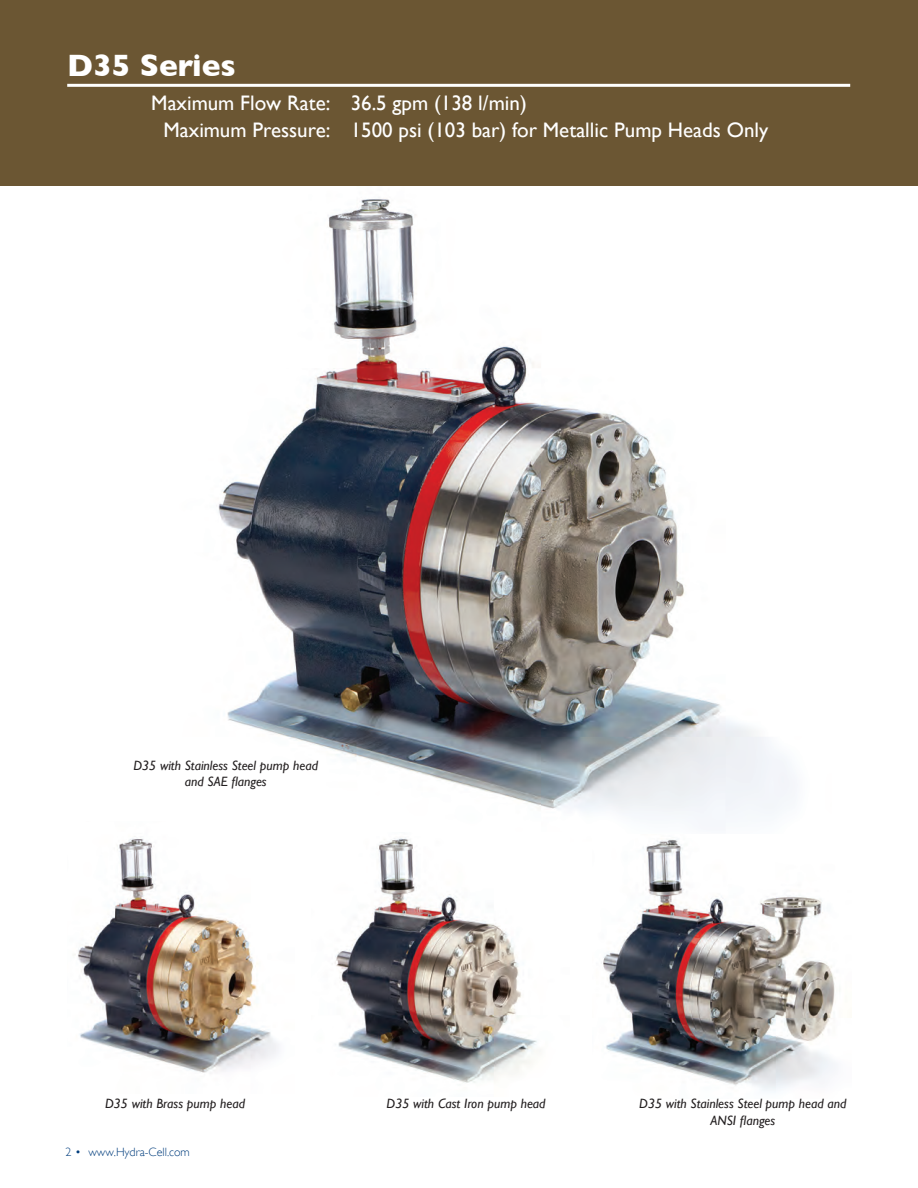
<style>
.page{position:relative;width:918px;height:1188px;background:#fff}
.page>*{position:absolute;margin:0;border:0;box-sizing:border-box;transform-origin:0 0}
.t1{font:700 31.5px "Gill Sans";color:#fff}
.t2{font:21px "Gill Sans";color:#fff}
.t3{font:italic 13.5px/16.5px "Gill Sans";color:#231f20;text-align:center}
.t4{font:300 12px "Gill Sans";color:#013d7d}
</style>
<div class="page">
<img style="left:218px;top:199px;width:575px;height:619px">
<div style="left:0;top:0;width:918px;height:186px;background:#6b5633"></div>
<hr style="left:67px;top:84px;width:783px;height:3px;background:#fff">
<img style="left:74px;top:836px;width:205px;height:237px">
<img style="left:335px;top:838px;width:202px;height:245px">
<img style="left:603px;top:839px;width:232px;height:253px">
<p class="t1" style="left:67px;top:47px;width:170px">D35 Series</p>
<p class="t2" style="left:151px;top:91px;width:377px">Maximum Flow Rate: 36.5 gpm (138 l/min)</p>
<p class="t2" style="left:163px;top:118px;width:606px">Maximum Pressure: 1500 psi (103 bar) for Metallic Pump Heads Only</p>
<p class="t3" style="left:133px;top:757px;width:186px">D35 with Stainless Steel pump head and SAE flanges</p>
<p class="t3" style="left:105px;top:1095px;width:142px">D35 with Brass pump head</p>
<p class="t3" style="left:387px;top:1095px;width:161px">D35 with Cast Iron pump head</p>
<p class="t3" style="left:639px;top:1095px;width:209px">D35 with Stainless Steel pump head and<br>ANSI flanges</p>
<p class="t4" style="left:65px;top:1145px;width:126px">2 • www.Hydra-Cell.com</p>
</div>
